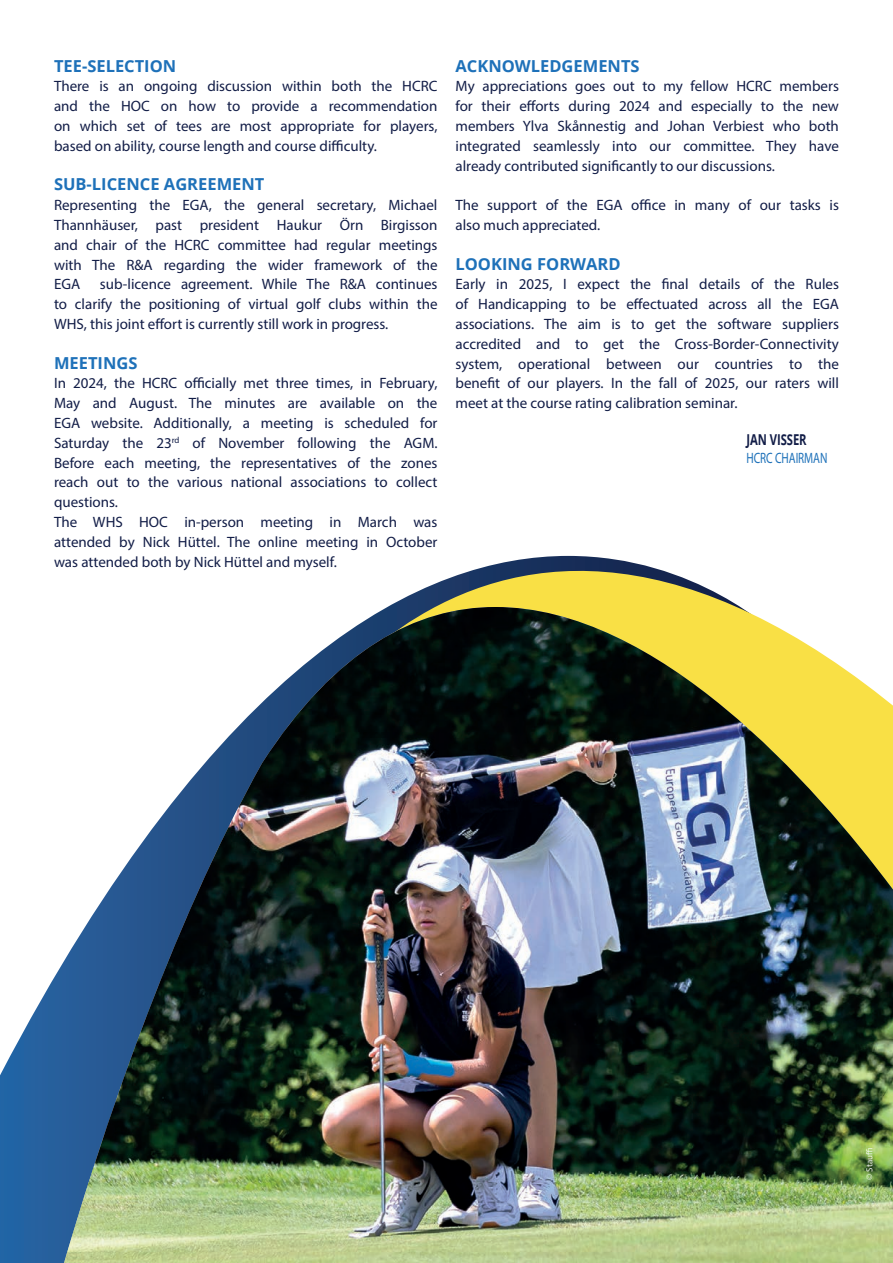
<style>
.page{position:relative;width:893px;height:1263px;background:#fff}
.page>*{position:absolute;margin:0;border:0;box-sizing:border-box;transform-origin:0 0}
.Body_Copy{font:700 16.5px "Open Sans";color:#1e71b9}
.Body_Copy-2{font:15px/19.8px "Myriad Pro";color:#121d47;text-align:justify}
.t1{font:15px "Myriad Pro";letter-spacing:-.005em;color:#1e71b9;scale:.75 1}
.t2{font:700 15px "Open Sans";letter-spacing:-.005em;color:#121d47;scale:.75 1}
.t3{font:9px "Myriad Pro";color:#fff}
</style>
<div class="page">
<svg style="left:0;top:968px;width:60px;height:295px"></svg>
<svg style="left:60px;top:555px;width:681px;height:708px"></svg>
<img style="left:64px;top:607px;width:829px;height:656px">
<p class="Body_Copy" style="left:54px;top:54px;width:124px">TEE-SELECTION</p>
<p class="Body_Copy-2" style="left:54px;top:76px;width:385px">There is an ongoing discussion within both the HCRC and the HOC on how to provide a recommendation on which set of tees are most appropriate for players, based on ability, course length and course difficulty.</p>
<p class="Body_Copy" style="left:54px;top:173px;width:212px">SUB-LICENCE AGREEMENT</p>
<p class="Body_Copy-2" style="left:54px;top:195px;width:385px">Representing the EGA, the general secretary, Michael Thannhäuser, past president Haukur Örn Birgisson and chair of the HCRC committee had regular meetings with The R&amp;A regarding the wider framework of the EGA</p>
<p class="Body_Copy-2" style="left:54px;top:274px;width:385px;text-indent:46px">sub-licence agreement. While The R&amp;A continues to clarify the positioning of virtual golf clubs within the WHS, this joint effort is currently still work in progress.</p>
<p class="Body_Copy" style="left:54px;top:351px;width:85px">MEETINGS</p>
<p class="Body_Copy-2" style="left:54px;top:373px;width:385px">In 2024, the HCRC officially met three times, in February, May and August. The minutes are available on the EGA website. Additionally, a meeting is scheduled for Saturday the 23<sup>rd</sup> of November following the AGM.<br>Before each meeting, the representatives of the zones reach out to the various national associations to collect questions.</p>
<p class="Body_Copy-2" style="left:54px;top:512px;width:385px">The WHS HOC in-person meeting in March was attended by Nick Hüttel. The online meeting in October was attended both by Nick Hüttel and myself.</p>
<p class="Body_Copy" style="left:455px;top:54px;width:186px">ACKNOWLEDGEMENTS</p>
<p class="Body_Copy-2" style="left:455px;top:76px;width:385px">My appreciations goes out to my fellow HCRC members for their efforts during 2024 and especially to the new members Ylva Skånnestig and Johan Verbiest who both integrated seamlessly into our committee. They have already contributed significantly to our discussions.</p>
<p class="Body_Copy-2" style="left:455px;top:195px;width:385px">The support of the EGA office in many of our tasks is also much appreciated.</p>
<p class="Body_Copy" style="left:455px;top:252px;width:167px">LOOKING FORWARD</p>
<p class="Body_Copy-2" style="left:455px;top:274px;width:385px">Early in 2025, I expect the final details of the Rules of Handicapping to be effectuated across all the EGA associations. The aim is to get the software suppliers accredited and to get the Cross-Border-Connectivity system, operational between our countries to the benefit of our players. In the fall of 2025, our raters will meet at the course rating calibration seminar.</p>
<p class="t2" style="left:746px;top:429px;width:82px">JAN VISSER</p>
<p class="t1" style="left:746px;top:448px;width:109px">HCRC CHAIRMAN</p>
<p class="t3" style="left:864px;top:1179px;width:34px;rotate:-90deg">© Stauffi</p>
</div>
